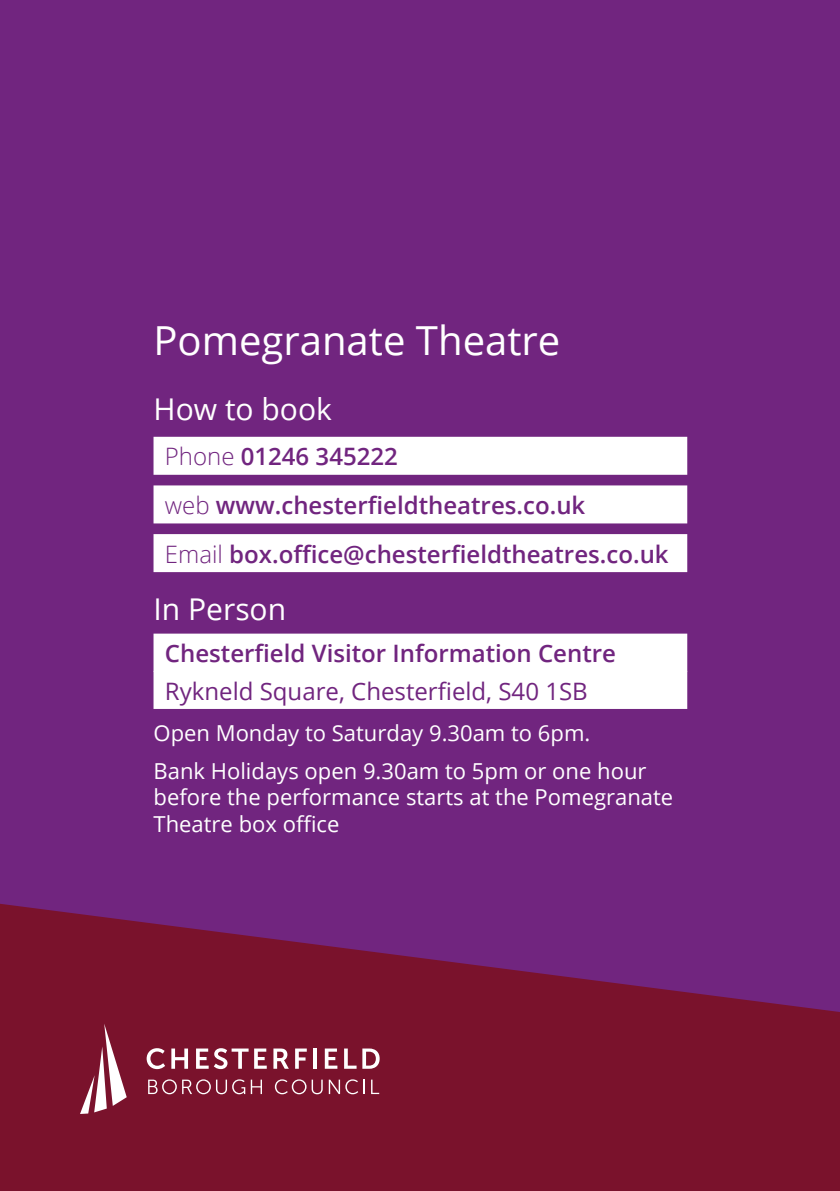
<style>
.page{position:relative;width:840px;height:1191px;background:#fff}
.page>*{position:absolute;margin:0;border:0;box-sizing:border-box;transform-origin:0 0}
.open_10_2mm_space_af{font:40px "Open Sans";color:#fff}
._20_light_blue_subhe{font:30px "Open Sans";color:#fff}
._12_regular_line_blu{font:600 24px "Open Sans";color:#71257f}
._12_regular_line_blu-2{font:24px "Open Sans";color:#71257f}
.open_10_2mm_space_af-2{font:22px/26.4px "Open Sans";color:#fff}
.s1{font-weight:300}
</style>
<div class="page">
<div style="left:0;top:0;width:839px;height:1191px;background:#71257f"></div>
<svg style="left:0;top:903px;width:839px;height:288px;fill:#7a122c"></svg>
<svg style="left:80px;top:1023px;width:47px;height:91px;background:#9e5265"></svg>
<svg style="left:146px;top:1048px;width:19px;height:21px"></svg>
<svg style="left:171px;top:1048px;width:17px;height:20px"></svg>
<svg style="left:196px;top:1048px;width:12px;height:20px"></svg>
<svg style="left:214px;top:1048px;width:34px;height:21px"></svg>
<svg style="left:254px;top:1048px;width:12px;height:20px"></svg>
<svg style="left:273px;top:1048px;width:16px;height:20px"></svg>
<svg style="left:295px;top:1048px;width:11px;height:20px"></svg>
<hr style="left:313px;top:1048px;width:3px;height:20px;background:#fff">
<svg style="left:324px;top:1048px;width:13px;height:20px"></svg>
<svg style="left:344px;top:1048px;width:12px;height:20px"></svg>
<svg style="left:362px;top:1048px;width:17px;height:20px"></svg>
<svg style="left:148px;top:1079px;width:114px;height:15px;background:#97475b"></svg>
<svg style="left:275px;top:1079px;width:47px;height:15px"></svg>
<svg style="left:328px;top:1079px;width:36px;height:15px"></svg>
<svg style="left:371px;top:1079px;width:8px;height:15px"></svg>
<div style="left:153px;top:437px;width:534px;height:38px;background:#fff"></div>
<div style="left:153px;top:485px;width:534px;height:38px;background:#fff"></div>
<div style="left:153px;top:534px;width:534px;height:38px;background:#fff"></div>
<div style="left:153px;top:633px;width:534px;height:38px;background:#fff"></div>
<div style="left:153px;top:671px;width:534px;height:38px;background:#fff"></div>
<p class="open_10_2mm_space_af" style="left:153px;top:313px;width:408px">Pomegranate Theatre</p>
<p class="_20_light_blue_subhe" style="left:153px;top:389px;width:180px">How to book</p>
<p class="_12_regular_line_blu" style="left:165px;top:440px;width:234px"><span class="s1">Phone</span> 01246 345222</p>
<p class="_12_regular_line_blu" style="left:165px;top:489px;width:421px"><span class="s1">web</span> www.chesterfieldtheatres.co.uk</p>
<p class="_12_regular_line_blu" style="left:165px;top:537px;width:505px"><span class="s1">Email</span> box.office@chesterfieldtheatres.co.uk</p>
<p class="_20_light_blue_subhe" style="left:153px;top:588px;width:134px">In Person</p>
<p class="_12_regular_line_blu" style="left:165px;top:637px;width:452px">Chesterfield Visitor Information Centre</p>
<p class="_12_regular_line_blu-2" style="left:165px;top:674px;width:424px">Rykneld Square, Chesterfield, S40 1SB</p>
<p class="open_10_2mm_space_af-2" style="left:153px;top:719px;width:438px">Open Monday to Saturday 9.30am to 6pm.</p>
<p class="open_10_2mm_space_af-2" style="left:153px;top:757px;width:521px">Bank Holidays open 9.30am to 5pm or one hour before the performance starts at the Pomegranate<br>Theatre box office</p>
</div>
